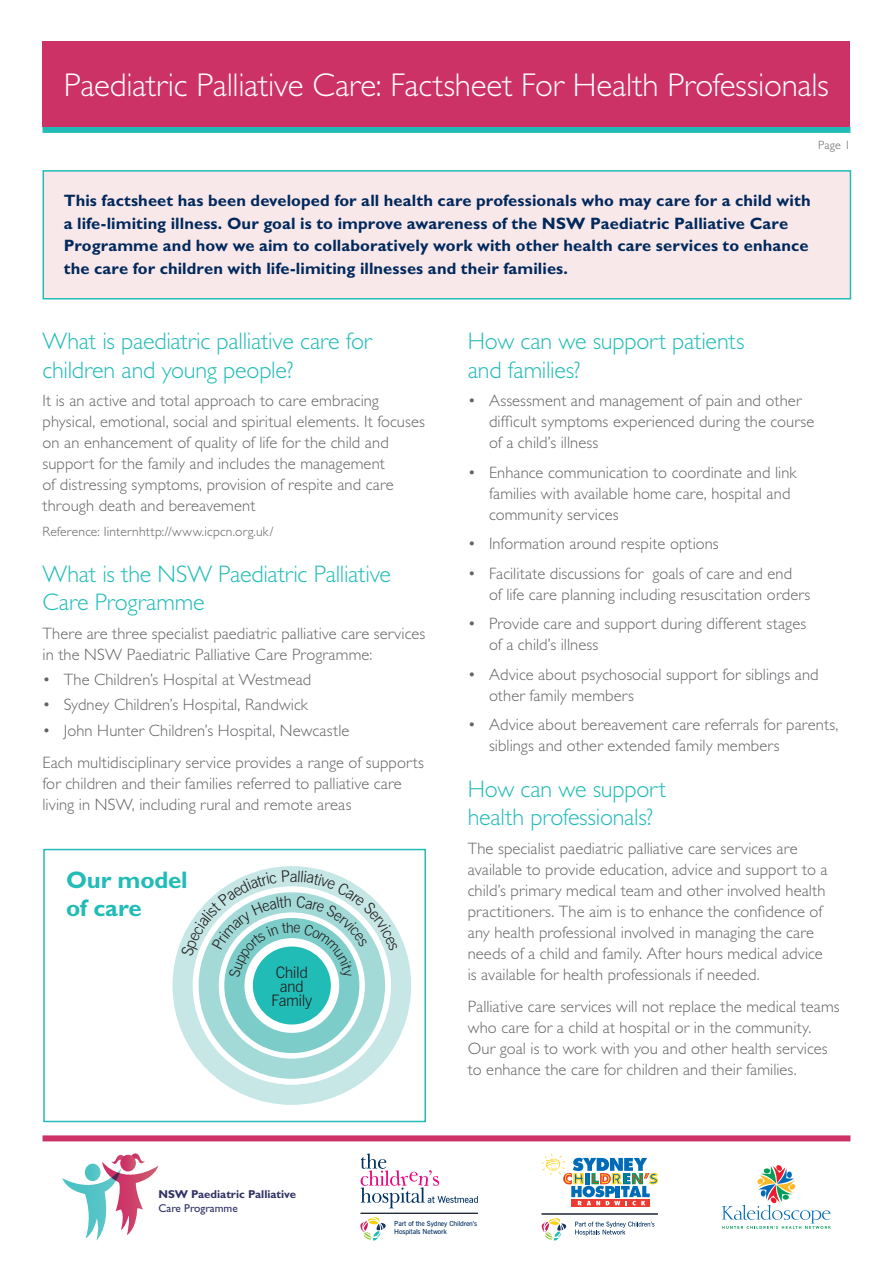
<style>
.page{position:relative;width:893px;height:1263px;background:#fff}
.page>*{position:absolute;margin:0;border:0;box-sizing:border-box;transform-origin:0 0}
.Heading_A_Paragraph{font:300 33px "Gill Sans Std";letter-spacing:-.005em;color:#fff}
.Heading_A_Paragraph-2{font:300 24px/28.5px "Gill Sans Std";letter-spacing:-.01em;color:#22bcb6}
.Box_heading{font:700 24px/28.5px "Gill Sans Std";letter-spacing:-.01em;color:#22bcb6}
.Body_Paragraph_Style{font:300 16.5px/21px "Gill Sans Std";letter-spacing:.005em;color:#636366}
.Heading_A_Paragraph-3{font:700 16.5px/22.5px "Gill Sans Std";letter-spacing:.005em;color:#00295d}
.t1{font:300 15.75px/14.1px "News Gothic BT";letter-spacing:-.03em;color:#231f20;text-align:center}
.Body_Paragraph_Style-2{font:300 13.5px "Gill Sans Std";letter-spacing:.015em;color:#636366}
.Body_Paragraph_Style-3{font:300 12px "Gill Sans Std";color:#636366}
.t2{font:700 11.4px/13.6px "Gill Sans Std";color:#313265}
.t3{font:600 6.9px/8.2px "News Gothic BT";letter-spacing:-.02em;color:#003163}
.s1{font-weight:400}
</style>
<div class="page">
<div style="left:43px;top:1135px;width:807px;height:6px;background:#cd3267"></div>
<svg style="left:62px;top:1153px;width:96px;height:87px"></svg>
<svg style="left:120px;top:1155px;width:16px;height:16px"></svg>
<svg style="left:361px;top:1153px;width:117px;height:55px"></svg>
<hr style="left:361px;top:1213px;width:117px;height:1px;background:#231f20">
<svg style="left:360px;top:1217px;width:26px;height:23px"></svg>
<svg style="left:571px;top:1205px;width:79px;height:2px"></svg>
<svg style="left:542px;top:1153px;width:116px;height:52px"></svg>
<hr style="left:542px;top:1214px;width:116px;height:1px;background:#231f20">
<svg style="left:575px;top:1221px;width:79px;height:15px"></svg>
<svg style="left:542px;top:1218px;width:25px;height:22px"></svg>
<svg style="left:722px;top:1165px;width:109px;height:64px"></svg>
<div style="left:43px;top:127px;width:807px;height:6px;background:#22bcb6"></div>
<div style="left:43px;top:849px;width:383px;height:273px;border:2px solid #22bcb6"></div>
<div style="left:253px;top:946px;width:78px;height:78px;background:#22bcb6;border-radius:50%"></div>
<div style="left:224px;top:918px;width:135px;height:135px;border:20px solid #7ccdca;border-radius:50%"></div>
<div style="left:199px;top:892px;width:186px;height:187px;border:20px solid #a3dad8;border-radius:50%"></div>
<div style="left:172px;top:866px;width:239px;height:239px;border:20px solid #c6e7e6;border-radius:50%"></div>
<div style="left:43px;top:42px;width:807px;height:85px;background:#cd3267"></div>
<div style="left:43px;top:170px;width:808px;height:129px;background:#f9e8e9;border:2px solid #22bcb6"></div>
<svg style="left:181px;top:870px;width:217px;height:107px"></svg>
<p class="Heading_A_Paragraph" style="left:64px;top:66px;width:766px">Paediatric Palliative Care: Factsheet For Health Professionals</p>
<p class="Body_Paragraph_Style-3" style="left:818px;top:138px;width:34px">Page 1</p>
<p class="Heading_A_Paragraph-3" style="left:64px;top:189px;width:748px">This factsheet has been developed for all health care professionals who may care for a child with a life-limiting illness. Our goal is to improve awareness of the NSW Paediatric Palliative Care Programme and how we aim to collaboratively work with other health care services to enhance the care for children with life-limiting illnesses and their families.</p>
<p class="Heading_A_Paragraph-2" style="left:43px;top:327px;width:331px">What is paediatric palliative care for children and young people?</p>
<p class="Body_Paragraph_Style" style="left:43px;top:390px;width:384px">It is an active and total approach to care embracing physical, emotional, social and spiritual elements. It focuses on an enhancement of quality of life for the child and support for the family and includes the management<br>of distressing symptoms, provision of respite and care through death and bereavement</p>
<p class="Body_Paragraph_Style-2" style="left:43px;top:524px;width:232px">Reference: Iinternhttp://www.icpcn.org.uk/</p>
<p class="Heading_A_Paragraph-2" style="left:43px;top:560px;width:350px">What is the NSW Paediatric Palliative<br>Care Programme</p>
<p class="Body_Paragraph_Style" style="left:43px;top:623px;width:384px">There are three specialist paediatric palliative care services in the NSW Paediatric Palliative Care Programme:</p>
<p class="Body_Paragraph_Style" style="left:43px;top:669px;width:270px">• The Children’s Hospital at Westmead</p>
<p class="Body_Paragraph_Style" style="left:43px;top:694px;width:267px">• Sydney Children’s Hospital, Randwick</p>
<p class="Body_Paragraph_Style" style="left:43px;top:720px;width:308px">• John Hunter Children’s Hospital, Newcastle</p>
<p class="Body_Paragraph_Style" style="left:43px;top:752px;width:383px">Each multidisciplinary service provides a range of supports for children and their families referred to palliative care living in NSW, including rural and remote areas</p>
<p class="Box_heading" style="left:66px;top:865px;width:123px">Our model of care</p>
<p class="t1" style="left:271px;top:965px;width:43px">Child and<br>Family</p>
<p class="Heading_A_Paragraph-2" style="left:468px;top:327px;width:278px">How can we support patients and families?</p>
<p class="Body_Paragraph_Style" style="left:489px;top:390px;width:327px;text-indent:-21px">• Assessment and management of pain and other difficult symptoms experienced during the course of a child’s illness</p>
<p class="Body_Paragraph_Style" style="left:489px;top:462px;width:309px;text-indent:-21px">• Enhance communication to coordinate and link families with available home care, hospital and community services</p>
<p class="Body_Paragraph_Style" style="left:468px;top:533px;width:252px">• Information around respite options</p>
<p class="Body_Paragraph_Style" style="left:489px;top:563px;width:323px;text-indent:-21px">• Facilitate discussions for goals of care and end<br>of life care planning including resuscitation orders</p>
<p class="Body_Paragraph_Style" style="left:489px;top:613px;width:319px;text-indent:-21px">• Provide care and support during different stages of a child’s illness</p>
<p class="Body_Paragraph_Style" style="left:489px;top:664px;width:331px;text-indent:-21px">• Advice about psychosocial support for siblings and other family members</p>
<p class="Body_Paragraph_Style" style="left:489px;top:714px;width:351px;text-indent:-21px">• Advice about bereavement care referrals for parents, siblings and other extended family members</p>
<p class="Heading_A_Paragraph-2" style="left:468px;top:775px;width:200px">How can we support health professionals?</p>
<p class="Body_Paragraph_Style" style="left:468px;top:838px;width:361px">The specialist paediatric palliative care services are available to provide education, advice and support to a child’s primary medical team and other involved health practitioners. The aim is to enhance the confidence of any health professional involved in managing the care needs of a child and family. After hours medical advice is available for health professionals if needed.</p>
<p class="Body_Paragraph_Style" style="left:468px;top:996px;width:373px">Palliative care services will not replace the medical teams who care for a child at hospital or in the community.<br>Our goal is to work with you and other health services to enhance the care for children and their families.</p>
<p class="t2" style="left:158px;top:1187px;width:139px">NSW Paediatric Palliative<br><span class="s1">Care Programme</span></p>
<p class="t3" style="left:394px;top:1219px;width:84px">Part of the Sydney Children’s<br>Hospitals Network</p>
</div>
